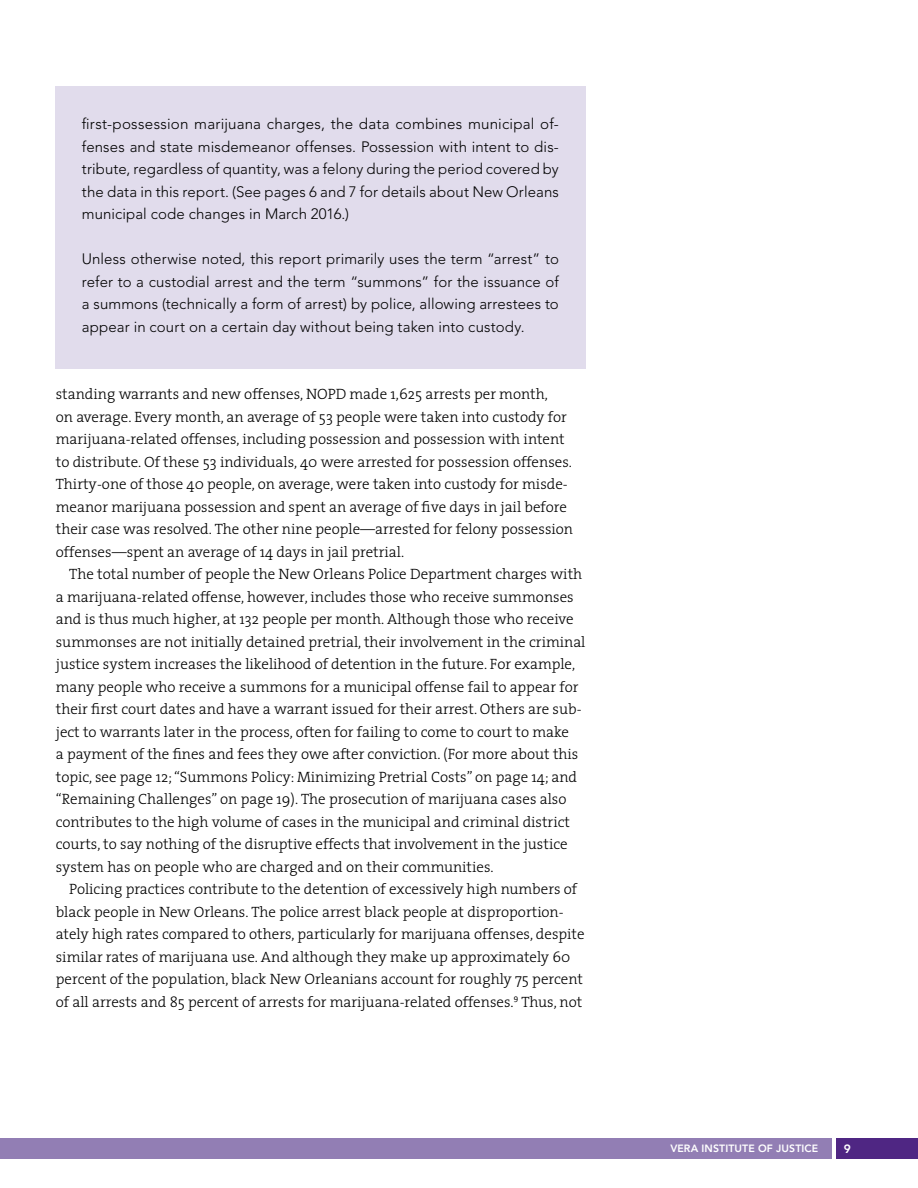
<style>
.page{position:relative;width:918px;height:1188px;background:#fff}
.page>*{position:absolute;margin:0;border:0;box-sizing:border-box;transform-origin:0 0}
.t1{font:300 15px/22.5px "The Serif";color:#000}
.t2{font:300 15px/22.5px "Avenir LT Std";letter-spacing:.01em;color:#000;text-align:justify}
.t3{font:800 12px "Avenir LT Std";color:#fff}
.t4{font:800 10.5px "Avenir LT Std";letter-spacing:.01em;color:#fff}
</style>
<div class="page">
<div style="left:0;top:1138px;width:832px;height:20px;background:#927eb4"></div>
<div style="left:836px;top:1138px;width:82px;height:20px;background:#4f2683"></div>
<div style="left:55px;top:86px;width:531px;height:283px;background:#e1dcec"></div>
<p class="t2" style="left:82px;top:113px;width:479px">first-possession marijuana charges, the data combines municipal of&shy;fenses and state misdemeanor offenses. Possession with intent to dis&shy;tribute, regardless of quantity, was a felony during the period covered by the data in this report. (See pages 6 and 7 for details about New Orleans municipal code changes in March 2016.)</p>
<p class="t2" style="left:82px;top:248px;width:479px">Unless otherwise noted, this report primarily uses the term “arrest” to refer to a custodial arrest and the term “summons” for the issuance of a summons (technically a form of arrest) by police, allowing arrestees to appear in court on a certain day without being taken into custody.</p>
<p class="t1" style="left:56px;top:383px;width:519px">standing warrants and new offenses, NOPD made 1,625 arrests per month,<br>on average. Every month, an average of 53 people were taken into custody for marijuana-related offenses, including possession and possession with intent to distribute. Of these 53 individuals, 40 were arrested for possession offenses.<br>Thirty-one of those 40 people, on average, were taken into custody for misde&shy;meanor marijuana possession and spent an average of five days in jail before their case was resolved. The other nine people—arrested for felony possession offenses—spent an average of 14 days in jail pretrial.</p>
<p class="t1" style="left:56px;top:563px;width:531px;text-indent:14px">The total number of people the New Orleans Police Department charges with a marijuana-related offense, however, includes those who receive summonses and is thus much higher, at 132 people per month. Although those who receive summonses are not initially detained pretrial, their involvement in the criminal justice system increases the likelihood of detention in the future. For example, many people who receive a summons for a municipal offense fail to appear for their first court dates and have a warrant issued for their arrest. Others are sub&shy;ject to warrants later in the process, often for failing to come to court to make<br>a payment of the fines and fees they owe after conviction. (For more about this topic, see page 12; “Summons Policy: Minimizing Pretrial Costs” on page 14; and “Remaining Challenges” on page 19). The prosecution of marijuana cases also contributes to the high volume of cases in the municipal and criminal district courts, to say nothing of the disruptive effects that involvement in the justice system has on people who are charged and on their communities.</p>
<p class="t1" style="left:56px;top:878px;width:530px;text-indent:14px">Policing practices contribute to the detention of excessively high numbers of black people in New Orleans. The police arrest black people at disproportion&shy;ately high rates compared to others, particularly for marijuana offenses, despite similar rates of marijuana use. And although they make up approximately 60 percent of the population, black New Orleanians account for roughly 75 percent of all arrests and 85 percent of arrests for marijuana-related offenses.<sup>9</sup> Thus, not</p>
<p class="t4" style="left:670px;top:1142px;width:149px">VERA INSTITUTE OF JUSTICE</p>
<p class="t3" style="left:844px;top:1141px;width:9px">9</p>
</div>
